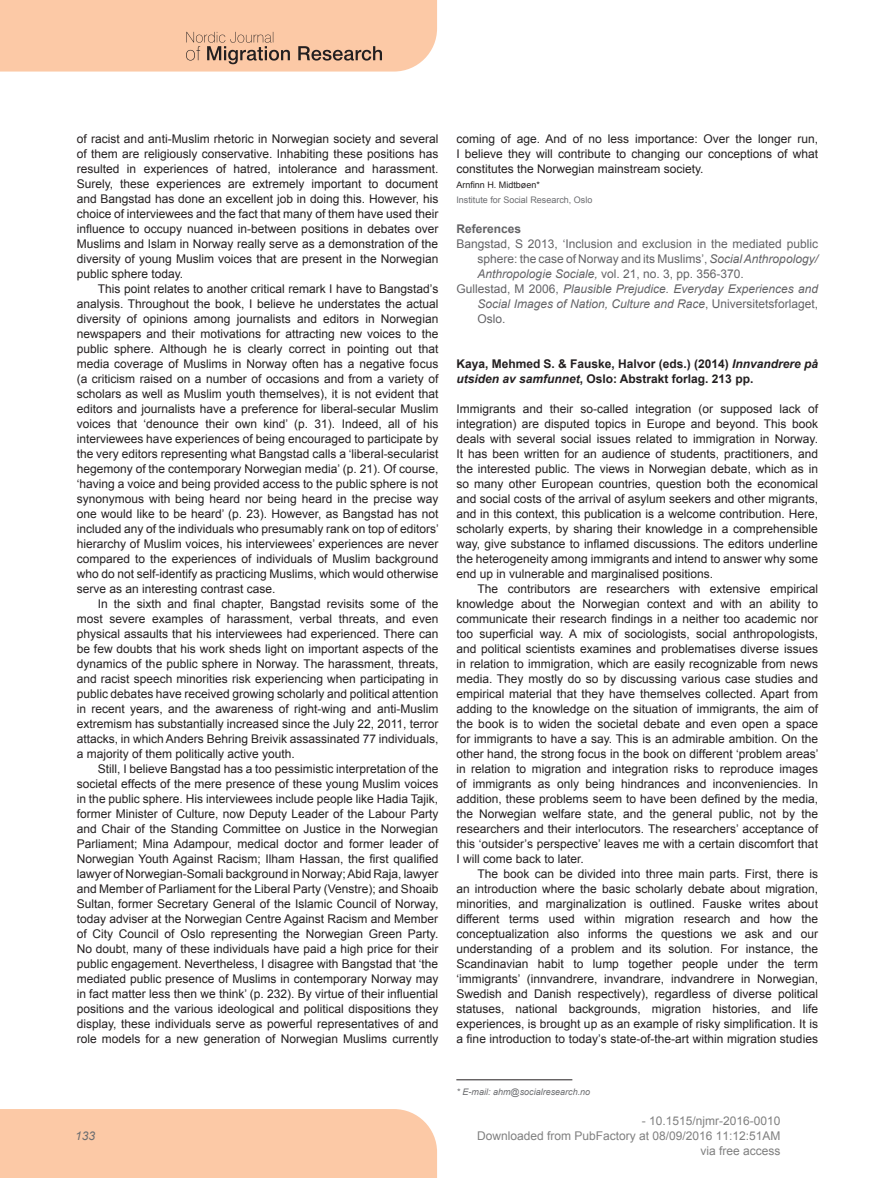
<style>
.page{position:relative;width:893px;height:1178px;background:#fff}
.page>*{position:absolute;margin:0;border:0;box-sizing:border-box;transform-origin:0 0}
.Normaali{font:12px/15px "Arial";color:#231f20;text-align:justify}
.EndNote_Bibliography{font:12px/15px "Arial";color:#636366;text-align:justify}
.EndNote_Bibliography-2{font:italic 12px/15px "Arial";color:#636366;text-align:justify}
.Normaali-2{font:700 12px/15px "Arial";color:#231f20}
.t1{font:12px/15px "Arial";color:#808080;text-align:right}
.Normaali-3{font:700 12px "Arial";color:#636366}
.t2{font:italic 12px "Arial";color:#6c6d70}
.Normaali-4{font:9px "Arial";color:#6c6d70}
.t3{font:italic 9px "Arial";color:#6c6d70}
.Normaali-5{font:9px "Arial";color:#231f20}
.s1{font-style:italic}
.s2{font-style:normal}
</style>
<div class="page">
<div style="left:0;top:1109px;width:437px;height:69px;background:#fcc9a6"></div>
<svg style="left:0;top:0;width:437px;height:72px;background:#f4c4a3"></svg>
<hr style="left:456px;top:1079px;width:116px;height:1px;background:#231f20">
<p class="Normaali" style="left:77px;top:131px;width:363px">of racist and anti-Muslim rhetoric in Norwegian society and several of them are religiously conservative. Inhabiting these positions has resulted in experiences of hatred, intolerance and harassment.<br>Surely, these experiences are extremely important to document and Bangstad has done an excellent job in doing this. However, his choice of interviewees and the fact that many of them have used their influence to occupy nuanced in-between positions in debates over Muslims and Islam in Norway really serve as a demonstration of the diversity of young Muslim voices that are present in the Norwegian public sphere today.</p>
<p class="Normaali" style="left:77px;top:281px;width:364px;text-indent:21px">This point relates to another critical remark I have to Bangstad’s analysis. Throughout the book, I believe he understates the actual diversity of opinions among journalists and editors in Norwegian newspapers and their motivations for attracting new voices to the public sphere. Although he is clearly correct in pointing out that media coverage of Muslims in Norway often has a negative focus (a criticism raised on a number of occasions and from a variety of scholars as well as Muslim youth themselves), it is not evident that editors and journalists have a preference for liberal-secular Muslim voices that ‘denounce their own kind’ (p. 31). Indeed, all of his interviewees have experiences of being encouraged to participate by the very editors representing what Bangstad calls a ‘liberal-secularist hegemony of the contemporary Norwegian media’ (p. 21). Of course, ‘having a voice and being provided access to the public sphere is not synonymous with being heard nor being heard in the precise way one would like to be heard’ (p. 23). However, as Bangstad has not included any of the individuals who presumably rank on top of editors’ hierarchy of Muslim voices, his interviewees’ experiences are never compared to the experiences of individuals of Muslim background who do not self-identify as practicing Muslims, which would otherwise serve as an interesting contrast case.</p>
<p class="Normaali" style="left:77px;top:596px;width:363px;text-indent:21px">In the sixth and final chapter, Bangstad revisits some of the most severe examples of harassment, verbal threats, and even physical assaults that his interviewees had experienced. There can be few doubts that his work sheds light on important aspects of the dynamics of the public sphere in Norway. The harassment, threats, and racist speech minorities risk experiencing when participating in public debates have received growing scholarly and political attention in recent years, and the awareness of right-wing and anti-Muslim extremism has substantially increased since the July 22, 2011, terror attacks, in which Anders Behring Breivik assassinated 77 individuals, a majority of them politically active youth.</p>
<p class="Normaali" style="left:77px;top:761px;width:363px;text-indent:21px">Still, I believe Bangstad has a too pessimistic interpretation of the societal effects of the mere presence of these young Muslim voices in the public sphere. His interviewees include people like Hadia Tajik, former Minister of Culture, now Deputy Leader of the Labour Party and Chair of the Standing Committee on Justice in the Norwegian Parliament; Mina Adampour, medical doctor and former leader of Norwegian Youth Against Racism; Ilham Hassan, the first qualified lawyer of Norwegian-Somali background in Norway; Abid Raja, lawyer and Member of Parliament for the Liberal Party (Venstre); and Shoaib Sultan, former Secretary General of the Islamic Council of Norway, today adviser at the Norwegian Centre Against Racism and Member of City Council of Oslo representing the Norwegian Green Party.<br>No doubt, many of these individuals have paid a high price for their public engagement. Nevertheless, I disagree with Bangstad that ‘the mediated public presence of Muslims in contemporary Norway may in fact matter less then we think’ (p. 232). By virtue of their influential positions and the various ideological and political dispositions they display, these individuals serve as powerful representatives of and role models for a new generation of Norwegian Muslims currently</p>
<p class="t2" style="left:75px;top:1128px;width:22px">133</p>
<p class="Normaali" style="left:456px;top:131px;width:363px">coming of age. And of no less importance: Over the longer run, I believe they will contribute to changing our conceptions of what constitutes the Norwegian mainstream society.</p>
<p class="Normaali-5" style="left:456px;top:179px;width:85px">Arnfinn H. Midtbøen*</p>
<p class="Normaali-4" style="left:456px;top:194px;width:138px">Institute for Social Research, Oslo</p>
<p class="Normaali-3" style="left:456px;top:221px;width:66px">References</p>
<p class="EndNote_Bibliography" style="left:478px;top:236px;width:342px;text-indent:-21px">Bangstad, S 2013, ‘Inclusion and exclusion in the mediated public sphere: the case of Norway and its Muslims’, <span class="s1">Social Anthropology/ Anthropologie Sociale,</span> vol. 21, no. 3, pp. 356-370.</p>
<p class="EndNote_Bibliography-2" style="left:478px;top:281px;width:342px;text-indent:-21px"><span class="s2">Gullestad, M 2006,</span> Plausible Prejudice. Everyday Experiences and Social Images of Nation, Culture and Race<span class="s2">, Universitetsforlaget, Oslo.</span></p>
<p class="Normaali-2" style="left:456px;top:356px;width:363px">Kaya, Mehmed S. &amp; Fauske, Halvor (eds.) (2014) <span class="s1">Innvandrere på utsiden av samfunnet</span>, Oslo: Abstrakt forlag. 213 pp.</p>
<p class="Normaali" style="left:456px;top:401px;width:363px">Immigrants and their so-called integration (or supposed lack of integration) are disputed topics in Europe and beyond. This book deals with several social issues related to immigration in Norway.<br>It has been written for an audience of students, practitioners, and the interested public. The views in Norwegian debate, which as in so many other European countries, question both the economical and social costs of the arrival of asylum seekers and other migrants, and in this context, this publication is a welcome contribution. Here, scholarly experts, by sharing their knowledge in a comprehensible way, give substance to inflamed discussions. The editors underline the heterogeneity among immigrants and intend to answer why some end up in vulnerable and marginalised positions.</p>
<p class="Normaali" style="left:456px;top:581px;width:364px;text-indent:21px">The contributors are researchers with extensive empirical knowledge about the Norwegian context and with an ability to communicate their research findings in a neither too academic nor too superficial way. A mix of sociologists, social anthropologists, and political scientists examines and problematises diverse issues in relation to immigration, which are easily recognizable from news media. They mostly do so by discussing various case studies and empirical material that they have themselves collected. Apart from adding to the knowledge on the situation of immigrants, the aim of the book is to widen the societal debate and even open a space for immigrants to have a say. This is an admirable ambition. On the other hand, the strong focus in the book on different ‘problem areas’ in relation to migration and integration risks to reproduce images of immigrants as only being hindrances and inconveniencies. In addition, these problems seem to have been defined by the media, the Norwegian welfare state, and the general public, not by the researchers and their interlocutors. The researchers’ acceptance of this ‘outsider’s perspective’ leaves me with a certain discomfort that I will come back to later.</p>
<p class="Normaali" style="left:456px;top:866px;width:363px;text-indent:21px">The book can be divided into three main parts. First, there is an introduction where the basic scholarly debate about migration, minorities, and marginalization is outlined. Fauske writes about different terms used within migration research and how the conceptualization also informs the questions we ask and our understanding of a problem and its solution. For instance, the Scandinavian habit to lump together people under the term ‘immigrants’ (innvandrere, invandrare, indvandrere in Norwegian, Swedish and Danish respectively), regardless of diverse political statuses, national backgrounds, migration histories, and life experiences, is brought up as an example of risky simplification. It is a fine introduction to today’s state-of-the-art within migration studies</p>
<p class="t3" style="left:457px;top:1086px;width:135px">* E-mail: ahm@socialresearch.no</p>
<p class="t1" style="left:477px;top:1115px;width:305px">- 10.1515/njmr-2016-0010<br>Downloaded from PubFactory at 08/09/2016 11:12:51AM via free access</p>
</div>
